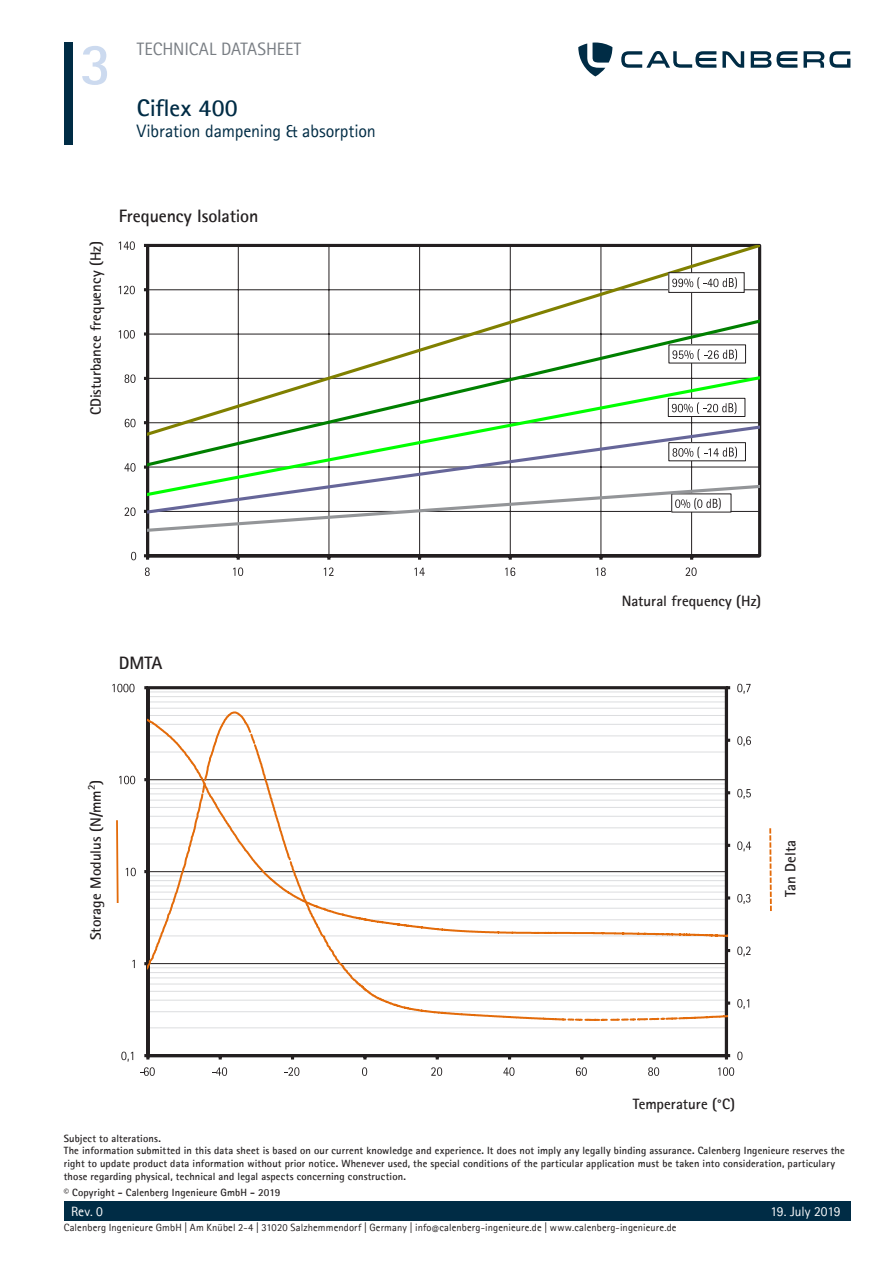
<style>
.page{position:relative;width:893px;height:1263px;background:#fff}
.page>*{position:absolute;margin:0;border:0;box-sizing:border-box;transform-origin:0 0}
.t1{font:700 59.55px "Rotis Sans Serif Pro";color:#ccdaef}
.t2{font:700 24px "Rotis Sans Serif Pro";letter-spacing:.01em;color:#002c45}
.t3{font:18px "Rotis Sans Serif Pro";letter-spacing:-.01em;color:#002c45}
.t4{font:700 18px "Rotis Sans Serif Pro";letter-spacing:-.01em;color:#231f20}
.t5{font:18px "Rotis Sans Serif Pro";letter-spacing:-.005em;color:#787d83}
.t6{font:700 15px "Rotis Sans Serif Pro";color:#231f20}
.t7{font:13.5px "Rotis Sans Serif Pro";letter-spacing:.005em;color:#fff}
.t8{font:700 10.5px/12.6px "Rotis Sans Serif Pro";letter-spacing:.015em;color:#231f20}
.t9{font:10.5px "Rotis Sans Serif Pro";letter-spacing:.01em;color:#231f20}
.s1{font-size:9px}
</style>
<div class="page">
<div style="left:64px;top:43px;width:8px;height:102px;background:#002c45"></div>
<svg style="left:621px;top:51px;width:229px;height:17px"></svg>
<svg style="left:578px;top:43px;width:34px;height:33px"></svg>
<div style="left:64px;top:1201px;width:786px;height:19px;background:#002c45"></div>
<svg style="left:144px;top:243px;width:618px;height:317px"></svg>
<svg style="left:148px;top:519px;width:612px;height:16px"></svg>
<svg style="left:148px;top:502px;width:612px;height:17px"></svg>
<svg style="left:148px;top:474px;width:612px;height:28px"></svg>
<svg style="left:148px;top:445px;width:612px;height:29px"></svg>
<svg style="left:148px;top:245px;width:612px;height:200px"></svg>
<svg style="left:131px;top:552px;width:5px;height:8px"></svg>
<svg style="left:125px;top:507px;width:11px;height:9px"></svg>
<svg style="left:124px;top:463px;width:12px;height:9px"></svg>
<svg style="left:125px;top:419px;width:11px;height:8px"></svg>
<svg style="left:125px;top:374px;width:11px;height:9px"></svg>
<svg style="left:119px;top:330px;width:16px;height:9px"></svg>
<svg style="left:119px;top:286px;width:16px;height:8px"></svg>
<svg style="left:119px;top:241px;width:16px;height:9px"></svg>
<svg style="left:145px;top:567px;width:5px;height:9px"></svg>
<svg style="left:233px;top:567px;width:10px;height:9px"></svg>
<svg style="left:324px;top:567px;width:10px;height:9px"></svg>
<svg style="left:414px;top:568px;width:11px;height:8px"></svg>
<svg style="left:505px;top:567px;width:10px;height:9px"></svg>
<svg style="left:596px;top:567px;width:10px;height:9px"></svg>
<svg style="left:686px;top:567px;width:11px;height:9px"></svg>
<div style="left:669px;top:273px;width:75px;height:19px;background:#fff"></div>
<div style="left:668px;top:272px;width:76px;height:21px;border:1px solid #231f20"></div>
<svg style="left:672px;top:277px;width:65px;height:12px"></svg>
<svg style="left:144px;top:686px;width:587px;height:374px"></svg>
<svg style="left:148px;top:710px;width:579px;height:326px"></svg>
<svg style="left:737px;top:1052px;width:5px;height:8px"></svg>
<svg style="left:737px;top:999px;width:12px;height:10px"></svg>
<svg style="left:737px;top:946px;width:13px;height:10px"></svg>
<svg style="left:737px;top:894px;width:13px;height:10px"></svg>
<svg style="left:737px;top:841px;width:14px;height:10px"></svg>
<svg style="left:737px;top:789px;width:14px;height:10px"></svg>
<svg style="left:737px;top:736px;width:14px;height:10px"></svg>
<svg style="left:737px;top:684px;width:14px;height:10px"></svg>
<svg style="left:121px;top:1052px;width:12px;height:9px"></svg>
<svg style="left:132px;top:960px;width:3px;height:8px"></svg>
<svg style="left:126px;top:868px;width:10px;height:8px"></svg>
<svg style="left:119px;top:776px;width:16px;height:8px"></svg>
<svg style="left:112px;top:684px;width:23px;height:8px"></svg>
<svg style="left:140px;top:1067px;width:15px;height:9px"></svg>
<svg style="left:212px;top:1067px;width:15px;height:9px"></svg>
<svg style="left:284px;top:1067px;width:15px;height:9px"></svg>
<svg style="left:362px;top:1067px;width:5px;height:9px"></svg>
<svg style="left:431px;top:1067px;width:11px;height:9px"></svg>
<svg style="left:503px;top:1067px;width:11px;height:9px"></svg>
<svg style="left:576px;top:1067px;width:11px;height:9px"></svg>
<svg style="left:648px;top:1067px;width:11px;height:9px"></svg>
<svg style="left:718px;top:1067px;width:16px;height:9px"></svg>
<svg style="left:116px;top:820px;width:3px;height:83px"></svg>
<svg style="left:769px;top:828px;width:3px;height:83px"></svg>
<h1 class="t1" style="left:80px;top:26px;width:34px">3</h1>
<h3 class="t5" style="left:137px;top:38px;width:166px">TECHNICAL DATASHEET</h3>
<h2 class="t2" style="left:137px;top:92px;width:102px">Ciflex 400</h2>
<h3 class="t3" style="left:137px;top:121px;width:240px">Vibration dampening &amp; absorption</h3>
<h3 class="t6" style="left:86px;top:415px;width:175px;rotate:-90deg">CDisturbance frequency (Hz)</h3>
<h3 class="t4" style="left:119px;top:205px;width:141px">Frequency Isolation</h3>
<h3 class="t4" style="left:119px;top:651px;width:45px">DMTA</h3>
<h3 class="t6" style="left:86px;top:940px;width:162px;rotate:-90deg">Storage Modulus (N/mm²)</h3>
<h3 class="t6" style="left:622px;top:591px;width:141px">Natural frequency (Hz)</h3>
<h3 class="t6" style="left:781px;top:897px;width:58px;rotate:-90deg">Tan Delta</h3>
<h3 class="t6" style="left:633px;top:1095px;width:104px">Temperature (°C)</h3>
<p class="t8" style="left:64px;top:1132px;width:783px">Subject to alterations.<br>The information submitted in this data sheet is based on our current knowledge and experience. It does not imply any legally binding assurance. Calenberg Ingenieure reserves the right to update product data information without prior notice. Whenever used, the special conditions of the particular application must be taken into consideration, particulary those regarding physical, technical and legal aspects concerning construction.</p>
<p class="t8" style="left:64px;top:1186px;width:218px">© Copyright - Calenberg Ingenieure GmbH - 2019</p>
<p class="t9" style="left:64px;top:1221px;width:614px">Calenberg Ingenieure GmbH | Am Knübel 2-4 | 31020 Salzhemmendorf | Germany | info<span class="s1">@</span>calenberg-ingenieure.de | www.calenberg-ingenieure.de</p>
<p class="t7" style="left:71px;top:1203px;width:34px">Rev. 0</p>
<p class="t7" style="left:770px;top:1203px;width:72px">19. July 2019</p>
</div>
